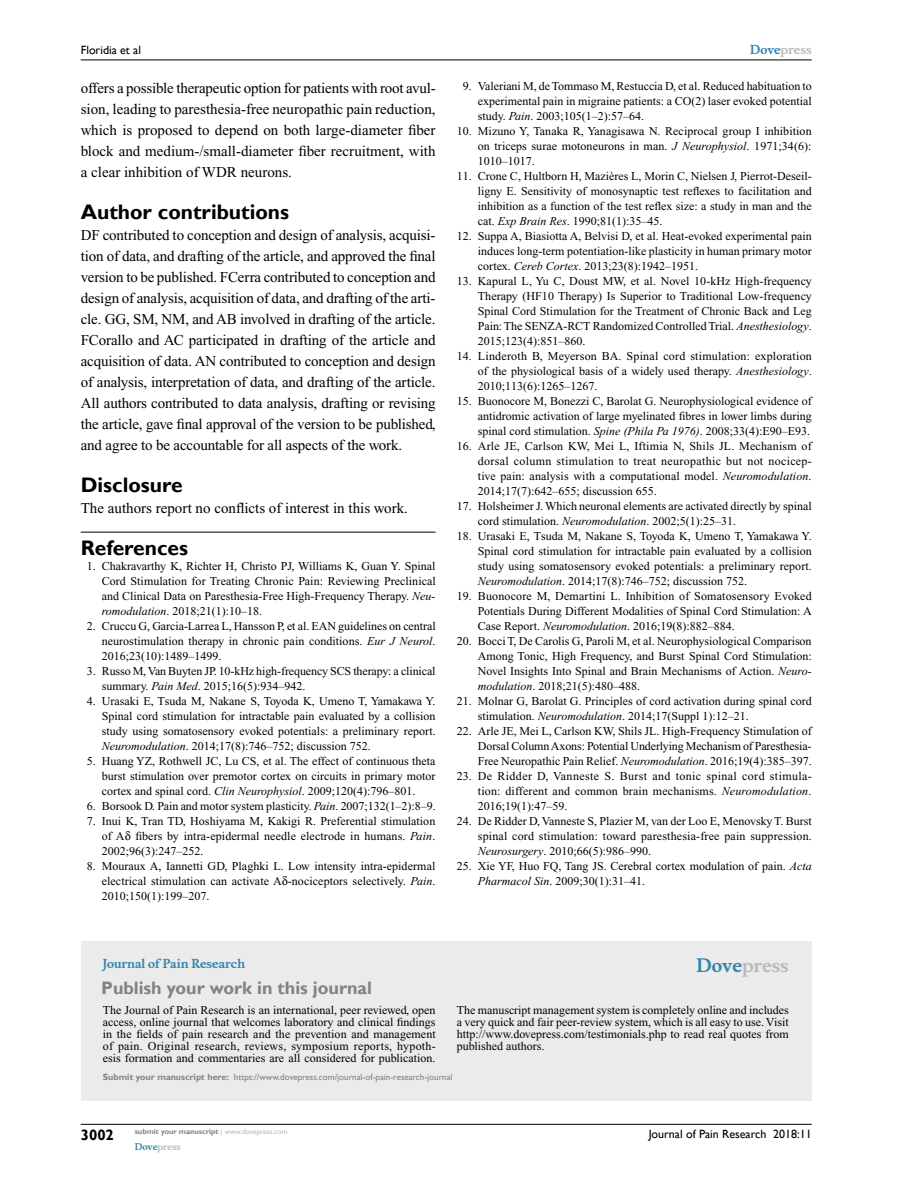
<style>
.page{position:relative;width:918px;height:1188px;background:#fff}
.page>*{position:absolute;margin:0;border:0;box-sizing:border-box;transform-origin:0 0}
.t1{font:700 21px "Gill Sans";color:#000}
.t2{font:700 18px "Gill Sans";color:#808285}
.t3{font:700 18px "Musee";color:#b8babc}
.t4{font:15px/21px "Times New Roman";color:#000;text-align:justify}
.t5{font:700 15px "Gill Sans";color:#000}
.t6{font:12px/15px "Times New Roman";color:#000;text-align:justify}
.t7{font:12px "Gill Sans";color:#000}
.t8{font:700 12px "Musee";color:#3785ad}
.t9{font:700 12px "Musee";color:#b8babc}
.t10{font:9px "Gill Sans";color:#808285}
.t11{font:700 9px "Musee";color:#b8babc}
.t12{font:700 7.5px "Gill Sans";color:#808285}
.s1{font-style:italic}
.s2{color:#3785ad}
.s3{font-weight:700}
.s4{font-weight:400;color:#b8babc}
</style>
<div class="page">
<div style="left:81px;top:941px;width:731px;height:159px;background:#ebebec"></div>
<hr style="left:81px;top:1124px;width:731px;height:1px;background:#000">
<hr style="left:81px;top:60px;width:731px;height:1px;background:#000">
<hr style="left:81px;top:532px;width:355px;height:1px;background:#000">
<p class="t7" style="left:81px;top:43px;width:62px">Floridia et al</p>
<p class="t4" style="left:81px;top:77px;width:357px">offers a possible therapeutic option for patients with root avul&shy;sion, leading to paresthesia-free neuropathic pain reduction, which is proposed to depend on both large-diameter fiber block and medium-/small-diameter fiber recruitment, with a clear inhibition of WDR neurons.</p>
<h1 class="t1" style="left:81px;top:199px;width:210px">Author contributions</h1>
<p class="t4" style="left:81px;top:224px;width:356px">DF contributed to conception and design of analysis, acquisi&shy;tion of data, and drafting of the article, and approved the final version to be published. FCerra contributed to conception and design of analysis, acquisition of data, and drafting of the arti&shy;cle. GG, SM, NM, and AB involved in drafting of the article.<br>FCorallo and AC participated in drafting of the article and acquisition of data. AN contributed to conception and design of analysis, interpretation of data, and drafting of the article.<br>All authors contributed to data analysis, drafting or revising the article, gave final approval of the version to be published, and agree to be accountable for all aspects of the work.</p>
<h1 class="t1" style="left:81px;top:472px;width:103px">Disclosure</h1>
<p class="t4" style="left:81px;top:497px;width:329px">The authors report no conflicts of interest in this work.</p>
<h1 class="t1" style="left:81px;top:535px;width:109px">References</h1>
<p class="t6" style="left:102px;top:559px;width:336px;text-indent:-15px">1. Chakravarthy K, Richter H, Christo PJ, Williams K, Guan Y. Spinal Cord Stimulation for Treating Chronic Pain: Reviewing Preclinical and Clinical Data on Paresthesia-Free High-Frequency Therapy. <span class="s1">Neu&shy;romodulation</span>. 2018;21(1):10–18.</p>
<p class="t6" style="left:102px;top:619px;width:335px;text-indent:-15px">2. Cruccu G, Garcia-Larrea L, Hansson P, et al. EAN guidelines on central neurostimulation therapy in chronic pain conditions. <span class="s1">Eur J Neurol</span>.<br>2016;23(10):1489–1499.</p>
<p class="t6" style="left:102px;top:664px;width:335px;text-indent:-15px">3. Russo M, Van Buyten JP. 10-kHz high-frequency SCS therapy: a clinical summary. <span class="s1">Pain Med</span>. 2015;16(5):934–942.</p>
<p class="t6" style="left:102px;top:694px;width:336px;text-indent:-15px">4. Urasaki E, Tsuda M, Nakane S, Toyoda K, Umeno T, Yamakawa Y.<br>Spinal cord stimulation for intractable pain evaluated by a collision study using somatosensory evoked potentials: a preliminary report.<br><span class="s1">Neuromodulation</span>. 2014;17(8):746–752; discussion 752.</p>
<p class="t6" style="left:102px;top:754px;width:335px;text-indent:-15px">5. Huang YZ, Rothwell JC, Lu CS, et al. The effect of continuous theta burst stimulation over premotor cortex on circuits in primary motor cortex and spinal cord. <span class="s1">Clin Neurophysiol</span>. 2009;120(4):796–801.</p>
<p class="t6" style="left:87px;top:799px;width:350px">6. Borsook D. Pain and motor system plasticity. <span class="s1">Pain</span>. 2007;132(1–2):8–9.</p>
<p class="t6" style="left:102px;top:814px;width:335px;text-indent:-15px">7. Inui K, Tran TD, Hoshiyama M, Kakigi R. Preferential stimulation of A fibers by intra-epidermal needle electrode in humans. <span class="s1">Pain</span>.<br>2002;96(3):247–252.</p>
<p class="t6" style="left:102px;top:859px;width:335px;text-indent:-15px">8. Mouraux A, Iannetti GD, Plaghki L. Low intensity intra-epidermal electrical stimulation can activate A -nociceptors selectively. <span class="s1">Pain</span>.<br>2010;150(1):199–207.</p>
<p class="t9" style="left:750px;top:43px;width:63px"><span class="s2">Dove</span>press</p>
<p class="t6" style="left:478px;top:79px;width:335px;text-indent:-15px">9. Valeriani M, de Tommaso M, Restuccia D, et al. Reduced habituation to experimental pain in migraine patients: a CO(2) laser evoked potential study. <span class="s1">Pain</span>. 2003;105(1–2):57–64.</p>
<p class="t6" style="left:478px;top:124px;width:335px;text-indent:-21px">10. Mizuno Y, Tanaka R, Yanagisawa N. Reciprocal group I inhibition on triceps surae motoneurons in man. <span class="s1">J Neurophysiol</span>. 1971;34(6):<br>1010–1017.</p>
<p class="t6" style="left:478px;top:169px;width:335px;text-indent:-21px">11. Crone C, Hultborn H, Mazières L, Morin C, Nielsen J, Pierrot-Deseil&shy;ligny E. Sensitivity of monosynaptic test reflexes to facilitation and inhibition as a function of the test reflex size: a study in man and the cat. <span class="s1">Exp Brain Res</span>. 1990;81(1):35–45.</p>
<p class="t6" style="left:478px;top:229px;width:335px;text-indent:-21px">12. Suppa A, Biasiotta A, Belvisi D, et al. Heat-evoked experimental pain induces long-term potentiation-like plasticity in human primary motor cortex. <span class="s1">Cereb Cortex</span>. 2013;23(8):1942–1951.</p>
<p class="t6" style="left:478px;top:274px;width:336px;text-indent:-21px">13. Kapural L, Yu C, Doust MW, et al. Novel 10-kHz High-frequency Therapy (HF10 Therapy) Is Superior to Traditional Low-frequency Spinal Cord Stimulation for the Treatment of Chronic Back and Leg Pain: The SENZA-RCT Randomized Controlled Trial. <span class="s1">Anesthesiology</span>.<br>2015;123(4):851–860.</p>
<p class="t6" style="left:478px;top:349px;width:336px;text-indent:-21px">14. Linderoth B, Meyerson BA. Spinal cord stimulation: exploration of the physiological basis of a widely used therapy. <span class="s1">Anesthesiology</span>.<br>2010;113(6):1265–1267.</p>
<p class="t6" style="left:478px;top:394px;width:335px;text-indent:-21px">15. Buonocore M, Bonezzi C, Barolat G. Neurophysiological evidence of antidromic activation of large myelinated fibres in lower limbs during spinal cord stimulation. <span class="s1">Spine (Phila Pa 1976)</span>. 2008;33(4):E90–E93.</p>
<p class="t6" style="left:478px;top:439px;width:336px;text-indent:-21px">16. Arle JE, Carlson KW, Mei L, Iftimia N, Shils JL. Mechanism of dorsal column stimulation to treat neuropathic but not nocicep&shy;tive pain: analysis with a computational model. <span class="s1">Neuromodulation</span>.<br>2014;17(7):642–655; discussion 655.</p>
<p class="t6" style="left:478px;top:499px;width:335px;text-indent:-21px">17. Holsheimer J. Which neuronal elements are activated directly by spinal cord stimulation. <span class="s1">Neuromodulation</span>. 2002;5(1):25–31.</p>
<p class="t6" style="left:478px;top:529px;width:336px;text-indent:-21px">18. Urasaki E, Tsuda M, Nakane S, Toyoda K, Umeno T, Yamakawa Y.<br>Spinal cord stimulation for intractable pain evaluated by a collision study using somatosensory evoked potentials: a preliminary report.<br><span class="s1">Neuromodulation</span>. 2014;17(8):746–752; discussion 752.</p>
<p class="t6" style="left:478px;top:589px;width:335px;text-indent:-21px">19. Buonocore M, Demartini L. Inhibition of Somatosensory Evoked Potentials During Different Modalities of Spinal Cord Stimulation: A Case Report. <span class="s1">Neuromodulation</span>. 2016;19(8):882–884.</p>
<p class="t6" style="left:478px;top:634px;width:335px;text-indent:-21px">20. Bocci T, De Carolis G, Paroli M, et al. Neurophysiological Comparison Among Tonic, High Frequency, and Burst Spinal Cord Stimulation:<br>Novel Insights Into Spinal and Brain Mechanisms of Action. <span class="s1">Neuro&shy;modulation</span>. 2018;21(5):480–488.</p>
<p class="t6" style="left:478px;top:694px;width:335px;text-indent:-21px">21. Molnar G, Barolat G. Principles of cord activation during spinal cord stimulation. <span class="s1">Neuromodulation</span>. 2014;17(Suppl 1):12–21.</p>
<p class="t6" style="left:478px;top:724px;width:335px;text-indent:-21px">22. Arle JE, Mei L, Carlson KW, Shils JL. High-Frequency Stimulation of Dorsal Column Axons: Potential Underlying Mechanism of Paresthesia-Free Neuropathic Pain Relief. <span class="s1">Neuromodulation</span>. 2016;19(4):385–397.</p>
<p class="t6" style="left:478px;top:769px;width:335px;text-indent:-21px">23. De Ridder D, Vanneste S. Burst and tonic spinal cord stimula&shy;tion: different and common brain mechanisms. <span class="s1">Neuromodulation</span>.<br>2016;19(1):47–59.</p>
<p class="t6" style="left:478px;top:814px;width:336px;text-indent:-21px">24. De Ridder D, Vanneste S, Plazier M, van der Loo E, Menovsky T. Burst spinal cord stimulation: toward paresthesia-free pain suppression.<br><span class="s1">Neurosurgery</span>. 2010;66(5):986–990.</p>
<p class="t6" style="left:478px;top:859px;width:335px;text-indent:-21px">25. Xie YF, Huo FQ, Tang JS. Cerebral cortex modulation of pain. <span class="s1">Acta<br>Pharmacol Sin</span>. 2009;30(1):31–41.</p>
<p class="t8" style="left:103px;top:956px;width:144px">Journal of Pain Research</p>
<h2 class="t2" style="left:101px;top:977px;width:272px">Publish your work in this journal</h2>
<h2 class="t3" style="left:697px;top:955px;width:94px"><span class="s2">Dove</span>press</h2>
<p class="t6" style="left:103px;top:1004px;width:335px;line-height:12px">The Journal of Pain Research is an international, peer reviewed, open access, online journal that welcomes laboratory and clinical findings in the fields of pain research and the prevention and management of pain. Original research, reviews, symposium reports, hypoth&shy;esis formation and commentaries are all considered for publication.</p>
<p class="t6" style="left:457px;top:1004px;width:334px;line-height:12px">The manuscript management system is completely online and includes a very quick and fair peer-review system, which is all easy to use. Visit http://www.dovepress.com/testimonials.php to read real quotes from published authors.</p>
<p class="t10" style="left:103px;top:1072px;width:351px"><span class="s3">Submit your manuscript here:</span> https://www.dovepress.com/journal-of-pain-research-journal</p>
<p class="t5" style="left:81px;top:1126px;width:35px">3002</p>
<p class="t12" style="left:135px;top:1127px;width:154px">submit your manuscript <span class="s4">| www.dovepress.com</span></p>
<p class="t11" style="left:135px;top:1141px;width:48px"><span class="s2">Dove</span>press</p>
<p class="t7" style="left:649px;top:1127px;width:164px">Journal of Pain Research 2018:11</p>
</div>
